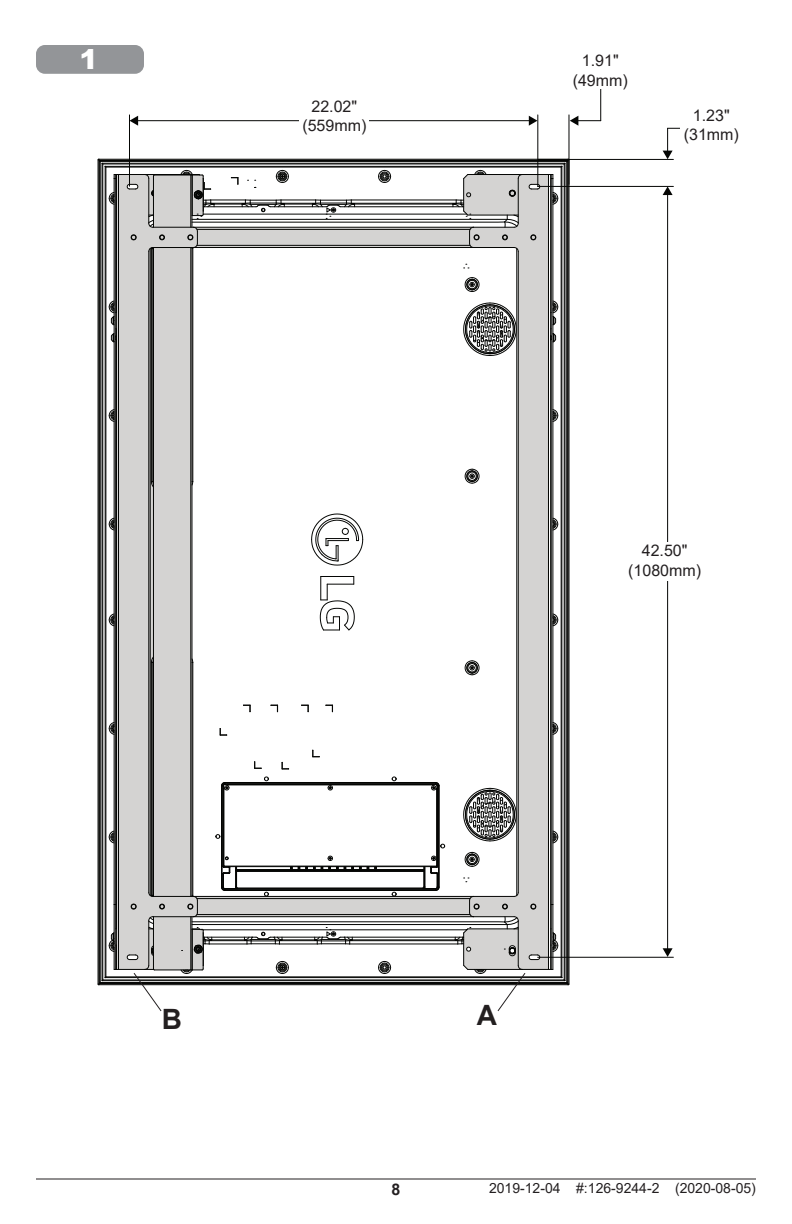
<style>
.page{position:relative;width:792px;height:1224px;background:#fff}
.page>*{position:absolute;margin:0;border:0;box-sizing:border-box;transform-origin:0 0}
.t1{font:700 28px "Arial";color:#231f20}
.Step_Number_Boxes{font:900 28px "Arial";color:#fff}
.Callouts__Right{font:16px "Arial";color:#231f20}
.t2{font:700 16px "Arial";color:#231f20}
.t3{font:14px "Arial";color:#231f20}
</style>
<div class="page">
<hr style="left:36px;top:1178px;width:720px;height:2px;background:#231f20">
<div style="left:38px;top:47px;width:104px;height:25px;background:#939598;border-radius:7px"></div>
<div style="left:36px;top:45px;width:108px;height:29px;border:4px solid #939598;border-radius:7px"></div>
<hr style="left:129px;top:115px;width:1px;height:71px;background:#040503">
<hr style="left:137px;top:120px;width:393px;height:1px;background:#040503">
<svg style="left:529px;top:116px;width:8px;height:10px"></svg>
<svg style="left:130px;top:116px;width:8px;height:10px"></svg>
<hr style="left:537px;top:115px;width:1px;height:71px;background:#040503">
<hr style="left:568px;top:115px;width:1px;height:69px;background:#040503">
<hr style="left:600px;top:88px;width:1px;height:33px;background:#040503">
<hr style="left:538px;top:186px;width:135px;height:1px;background:#040503">
<hr style="left:538px;top:159px;width:135px;height:1px;background:#040503">
<hr style="left:667px;top:194px;width:1px;height:756px;background:#040503">
<svg style="left:663px;top:948px;width:10px;height:9px"></svg>
<svg style="left:663px;top:186px;width:10px;height:9px"></svg>
<svg style="left:663px;top:128px;width:10px;height:31px"></svg>
<svg style="left:570px;top:116px;width:31px;height:10px"></svg>
<hr style="left:668px;top:128px;width:31px;height:1px;background:#040503">
<hr style="left:538px;top:957px;width:135px;height:1px;background:#040503">
<div style="left:300px;top:100px;width:69px;height:32px;background:#fff"></div>
<div style="left:572px;top:55px;width:57px;height:34px;background:#fff"></div>
<div style="left:680px;top:109px;width:62px;height:32px;background:#fff"></div>
<div style="left:622px;top:543px;width:85px;height:38px;background:#fff"></div>
<svg style="left:97px;top:158px;width:473px;height:854px"></svg>
<p class="Step_Number_Boxes" style="left:80px;top:39px;width:20px">1</p>
<p class="Callouts__Right" style="left:311px;top:95px;width:47px">22.02"</p>
<p class="Callouts__Right" style="left:302px;top:115px;width:66px">(559mm)</p>
<p class="Callouts__Right" style="left:582px;top:50px;width:38px">1.91"</p>
<p class="Callouts__Right" style="left:573px;top:69px;width:57px">(49mm)</p>
<p class="Callouts__Right" style="left:693px;top:104px;width:38px">1.23"</p>
<p class="Callouts__Right" style="left:684px;top:124px;width:57px">(31mm)</p>
<p class="Callouts__Right" style="left:642px;top:540px;width:47px">42.50"</p>
<p class="Callouts__Right" style="left:628px;top:559px;width:74px">(1080mm)</p>
<p class="t1" style="left:162px;top:999px;width:22px">B</p>
<p class="t1" style="left:477px;top:995px;width:22px">A</p>
<p class="t2" style="left:392px;top:1178px;width:10px">8</p>
<p class="t3" style="left:489px;top:1179px;width:268px">2019-12-04 #:126-9244-2 (2020-08-05)</p>
</div>
